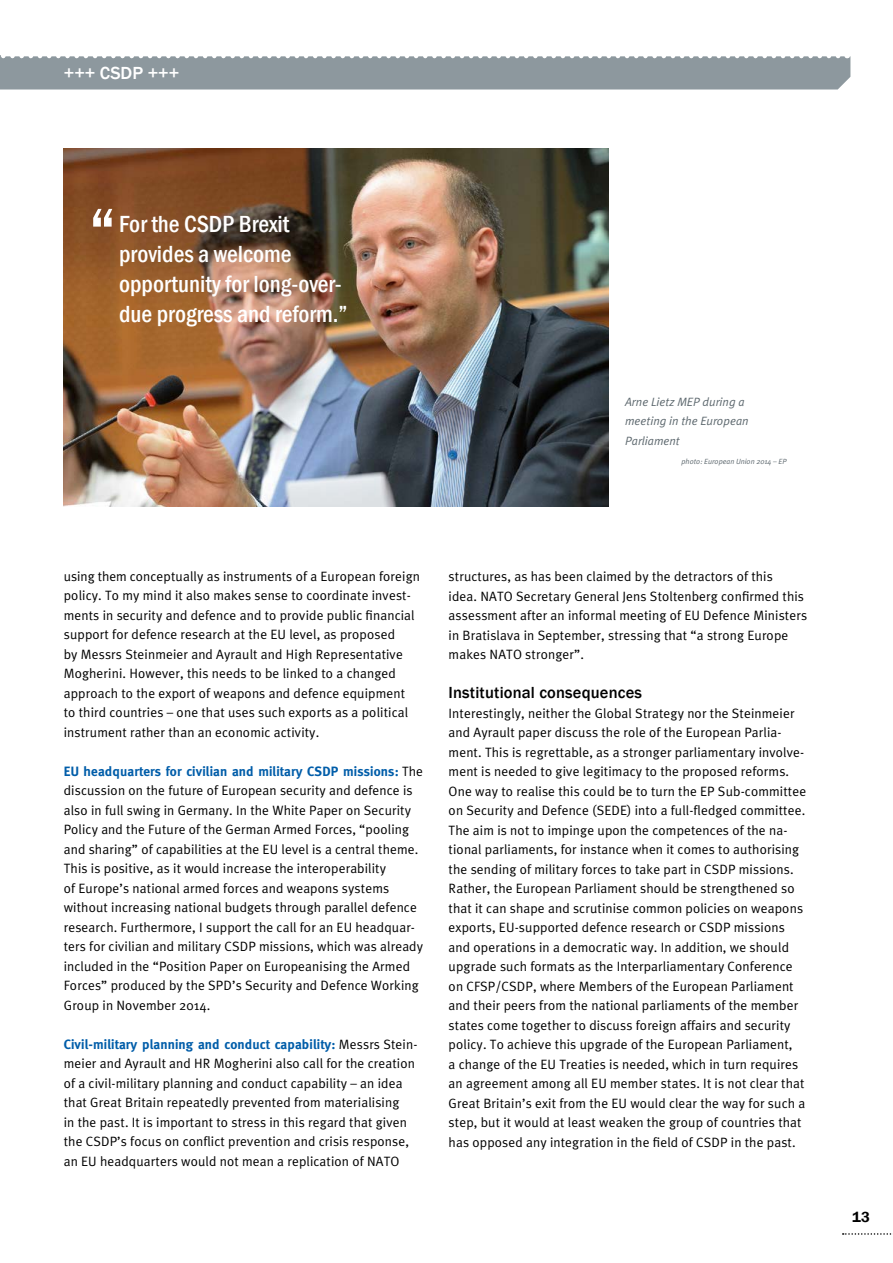
<style>
.page{position:relative;width:893px;height:1263px;background:#fff}
.page>*{position:absolute;margin:0;border:0;box-sizing:border-box;transform-origin:0 0}
.t1{font:500 condensed 72px "Franklin Gothic";color:#fff}
.t2{font:500 condensed 24px/30px "Franklin Gothic";color:#fff}
.t3{font:500 18px "Franklin Gothic";color:#fff}
.t4{font:500 16.5px "Franklin Gothic";letter-spacing:.01em;color:#000}
.t5{font:600 15px "Franklin Gothic";color:#000}
.t6{font:13.5px/19.5px "Meta Plus Normal";letter-spacing:.01em;color:#000}
.t7{font:700 13.5px "Meta";letter-spacing:.01em;color:#005da9}
.t8{font:italic 12px/19.5px "Meta Plus Normal";color:#5d686e}
.t9{font:italic 7.5px "Meta Plus Normal";color:#5d686e}
.s1{font-family:"Meta Plus Normal";font-weight:400;color:#000}
</style>
<div class="page">
<svg style="left:0;top:55px;width:850px;height:35px;background:#959fa5"></svg>
<svg style="left:843px;top:1233px;width:49px;height:2px"></svg>
<img style="left:64px;top:149px;width:544px;height:357px">
<h3 class="t3" style="left:64px;top:61px;width:117px">+++ CSDP +++</h3>
<h1 class="t1" style="left:89px;top:186px;width:29px">“</h1>
<h2 class="t2" style="left:119px;top:208px;width:230px">For the CSDP Brexit provides a welcome opportunity for long-over&shy;due progress and reform.”</h2>
<p class="t8" style="left:625px;top:391px;width:125px">Arne Lietz MEP during a meeting in the European<br>Parliament</p>
<p class="t9" style="left:681px;top:457px;width:107px">photo: European Union 2014 – EP</p>
<p class="t6" style="left:64px;top:566px;width:358px">using them conceptually as instruments of a European foreign policy. To my mind it also makes sense to coordinate invest&shy;ments in security and defence and to provide public financial support for defence research at the EU level, as proposed<br>by Messrs Steinmeier and Ayrault and High Representative Mogherini. However, this needs to be linked to a changed approach to the export of weapons and defence equipment to third countries – one that uses such exports as a political instrument rather than an economic activity.</p>
<p class="t7" style="left:64px;top:763px;width:361px">EU headquarters for civilian and military CSDP missions: <span class="s1">The</span></p>
<p class="t6" style="left:64px;top:781px;width:361px">discussion on the future of European security and defence is also in full swing in Germany. In the White Paper on Security Policy and the Future of the German Armed Forces, “pooling and sharing” of capabilities at the EU level is a central theme.<br>This is positive, as it would increase the interoperability<br>of Europe’s national armed forces and weapons systems without increasing national budgets through parallel defence research. Furthermore, I support the call for an EU headquar&shy;ters for civilian and military CSDP missions, which was already included in the “Position Paper on Europeanising the Armed Forces” produced by the SPD’s Security and Defence Working Group in November 2014.</p>
<p class="t7" style="left:64px;top:1036px;width:355px">Civil-military planning and conduct capability: <span class="s1">Messrs Stein-</span></p>
<p class="t6" style="left:64px;top:1054px;width:353px">meier and Ayrault and HR Mogherini also call for the creation of a civil-military planning and conduct capability – an idea that Great Britain repeatedly prevented from materialising<br>in the past. It is important to stress in this regard that given the CSDP’s focus on conflict prevention and crisis response, an EU headquarters would not mean a replication of NATO</p>
<p class="t6" style="left:449px;top:566px;width:360px">structures, as has been claimed by the detractors of this<br>idea. NATO Secretary General Jens Stoltenberg confirmed this assessment after an informal meeting of EU Defence Ministers in Bratislava in September, stressing that “a strong Europe makes NATO stronger”.</p>
<p class="t4" style="left:449px;top:682px;width:195px">Institutional consequences</p>
<p class="t6" style="left:449px;top:703px;width:359px">Interestingly, neither the Global Strategy nor the Steinmeier and Ayrault paper discuss the role of the European Parlia&shy;ment. This is regrettable, as a stronger parliamentary involve&shy;ment is needed to give legitimacy to the proposed reforms.<br>One way to realise this could be to turn the EP Sub-committee on Security and Defence (SEDE) into a full-fledged committee.<br>The aim is not to impinge upon the competences of the na&shy;tional parliaments, for instance when it comes to authorising the sending of military forces to take part in CSDP missions.<br>Rather, the European Parliament should be strengthened so that it can shape and scrutinise common policies on weapons exports, EU-supported defence research or CSDP missions and operations in a democratic way. In addition, we should upgrade such formats as the Interparliamentary Conference on CFSP/CSDP, where Members of the European Parliament and their peers from the national parliaments of the member states come together to discuss foreign affairs and security policy. To achieve this upgrade of the European Parliament,<br>a change of the EU Treaties is needed, which in turn requires an agreement among all EU member states. It is not clear that Great Britain’s exit from the EU would clear the way for such a step, but it would at least weaken the group of countries that has opposed any integration in the field of CSDP in the past.</p>
<p class="t5" style="left:852px;top:1208px;width:19px">13</p>
</div>
